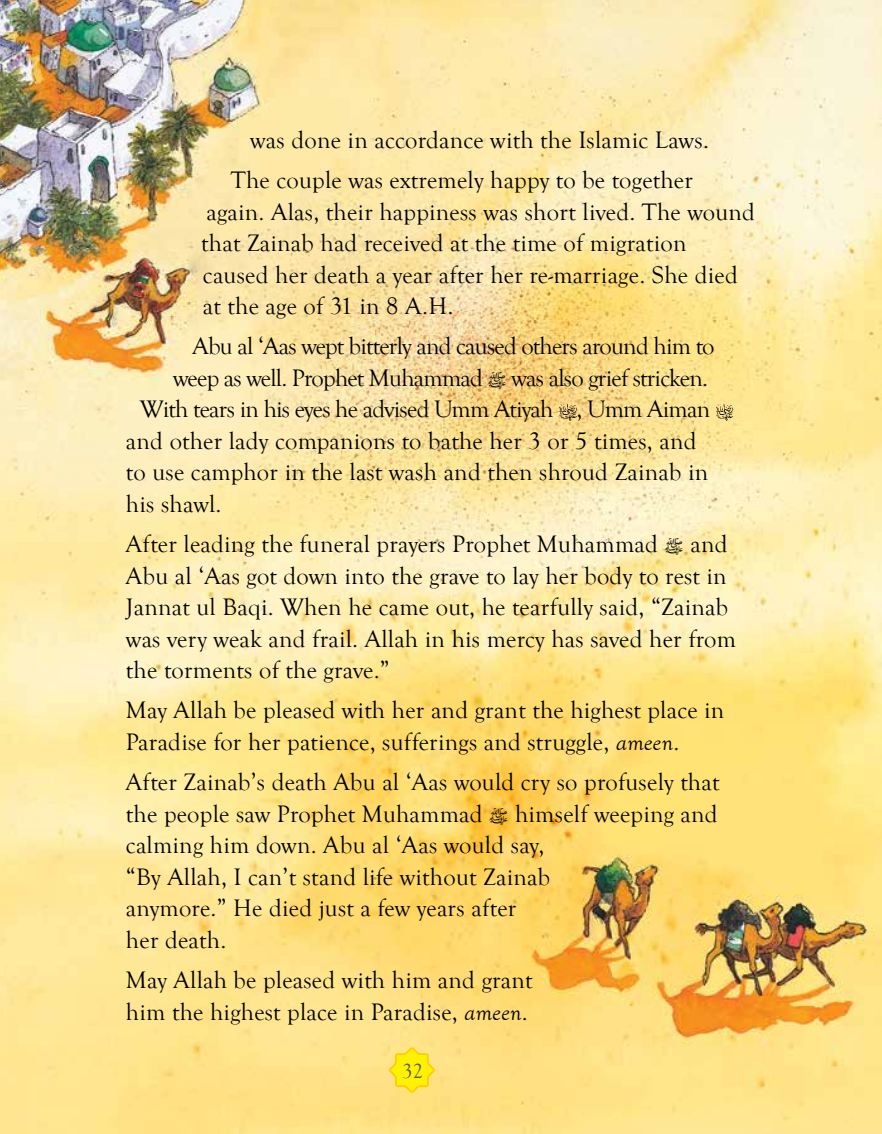
<style>
.page{position:relative;width:882px;height:1134px;background:#fff}
.page>*{position:absolute;margin:0;border:0;box-sizing:border-box;transform-origin:0 0}
.t1{font:24.5px/31.5px "Goudy Old Style T";letter-spacing:.01em;color:#000}
.t2{font:24.5px "Goudy Old Style T";letter-spacing:-.03em;color:#000}
.t3{font:21px "Goudy Old Style T";color:#58595b}
.s1{font-family:"Timesdiacritic Roman"}
.s2{font-style:italic}
</style>
<div class="page">
<img style="left:0;top:0;width:882px;height:1134px">
<img style="left:560px;top:403px;width:17px;height:18px">
<img style="left:716px;top:403px;width:18px;height:18px">
<svg style="left:388px;top:1046px;width:48px;height:50px;background:#fee73b"></svg>
<p class="t1" style="left:231px;top:120px;width:480px;line-height:40.2px;text-indent:19px">was done in accordance with the Islamic Laws.<br>The couple was extremely happy to be together</p>
<p class="t1" style="left:201px;top:196px;width:555px">again. Alas, their happiness was short lived. The wound that Zainab had received at the time of migration caused her death a year after her re-marriage. She died at the age of 31 in 8 A.H.</p>
<p class="t2" style="left:192px;top:333px;width:524px">Abu al ‘Aas wept bitterly and caused others around him to</p>
<p class="t2" style="left:173px;top:365px;width:536px">weep as well. Prophet Muhammad <span class="s1">≥</span> was also grief stricken.</p>
<p class="t2" style="left:140px;top:396px;width:572px">With tears in his eyes he advised Umm Atiyah , Umm Aiman</p>
<p class="t1" style="left:126px;top:426px;width:572px">and other lady companions to bathe her 3 or 5 times, and</p>
<p class="t1" style="left:126px;top:457px;width:584px">to use camphor in the last wash and then shroud Zainab in</p>
<p class="t1" style="left:126px;top:489px;width:97px">his shawl.</p>
<p class="t1" style="left:126px;top:529px;width:612px">After leading the funeral prayers Prophet Muhammad <span class="s1">≥</span> and Abu al ‘Aas got down into the grave to lay her body to rest in Jannat ul Baqi. When he came out, he tearfully said, “Zainab was very weak and frail. Allah in his mercy has saved her from the torments of the grave.”</p>
<p class="t1" style="left:126px;top:695px;width:600px">May Allah be pleased with her and grant the highest place in<br>Paradise for her patience, sufferings and struggle, <span class="s2">ameen</span>.</p>
<p class="t1" style="left:126px;top:767px;width:595px">After Zainab’s death Abu al ‘Aas would cry so profusely that the people saw Prophet Muhammad <span class="s1">≥</span> himself weeping and calming him down. Abu al ‘Aas would say,<br>“By Allah, I can’t stand life without Zainab<br>anymore.” He died just a few years after<br>her death.</p>
<p class="t1" style="left:126px;top:965px;width:408px">May Allah be pleased with him and grant him the highest place in Paradise, <span class="s2">ameen</span>.</p>
<p class="t3" style="left:402px;top:1059px;width:22px">32</p>
</div>
